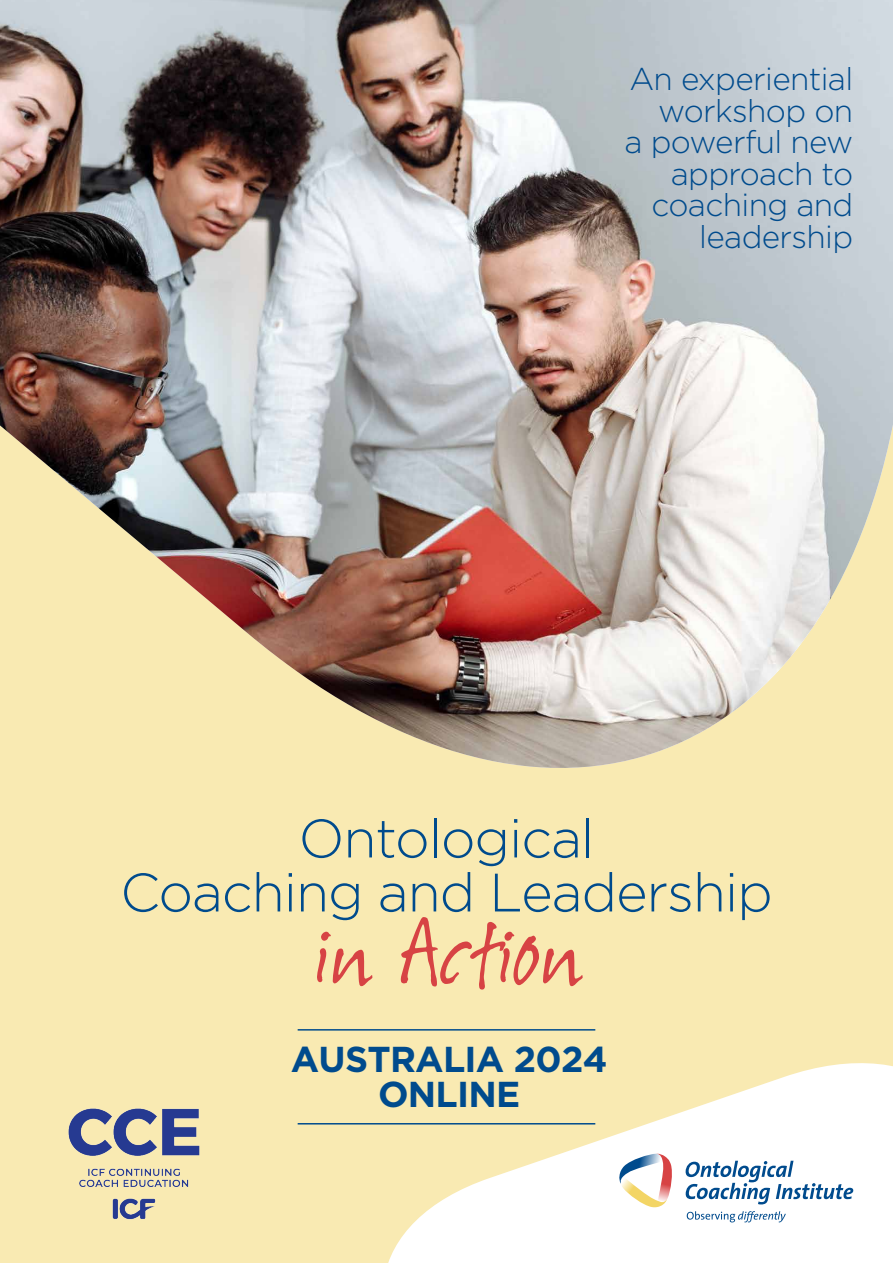
<style>
.page{position:relative;width:893px;height:1263px;background:#f9eab2}
.page>*{position:absolute;margin:0;border:0;box-sizing:border-box;transform-origin:0 0}
.t1{font:109.95px "Suomi Hand Script";letter-spacing:.02em;color:#d74344}
.t2{font:300 54px/54px "Gotham HTF";letter-spacing:-.02em;color:#004b8d;text-align:center}
.t3{font:700 36px/35.4px "Gotham HTF";letter-spacing:-.02em;color:#004b8d;text-align:center}
.t4{font:300 31.5px/31.5px "Gotham HTF";letter-spacing:-.02em;color:#004b8d;text-align:right}
</style>
<div class="page">
<img style="left:0;top:0;width:893px;height:768px">
<svg style="left:347px;top:1029px;width:546px;height:234px"></svg>
<svg style="left:618px;top:1154px;width:55px;height:53px;background:#ded1ca"></svg>
<svg style="left:686px;top:1161px;width:167px;height:43px;background:#bfd2e2"></svg>
<svg style="left:687px;top:1211px;width:99px;height:11px"></svg>
<hr style="left:298px;top:1029px;width:297px;height:1px;background:#004b8d">
<hr style="left:298px;top:1123px;width:297px;height:1px;background:#004b8d">
<img style="left:68px;top:1108px;width:132px;height:112px">
<p class="t4" style="left:624px;top:63px;width:230px">An experiential workshop on<br>a powerful new approach to coaching and leadership</p>
<h2 class="t2" style="left:120px;top:811px;width:654px">Ontological<br>Coaching and Leadership</h2>
<h1 class="t1" style="left:313px;top:900px;width:269px">in Action</h1>
<p class="t3" style="left:291px;top:1041px;width:318px">AUSTRALIA 2024<br>ONLINE</p>
</div>
